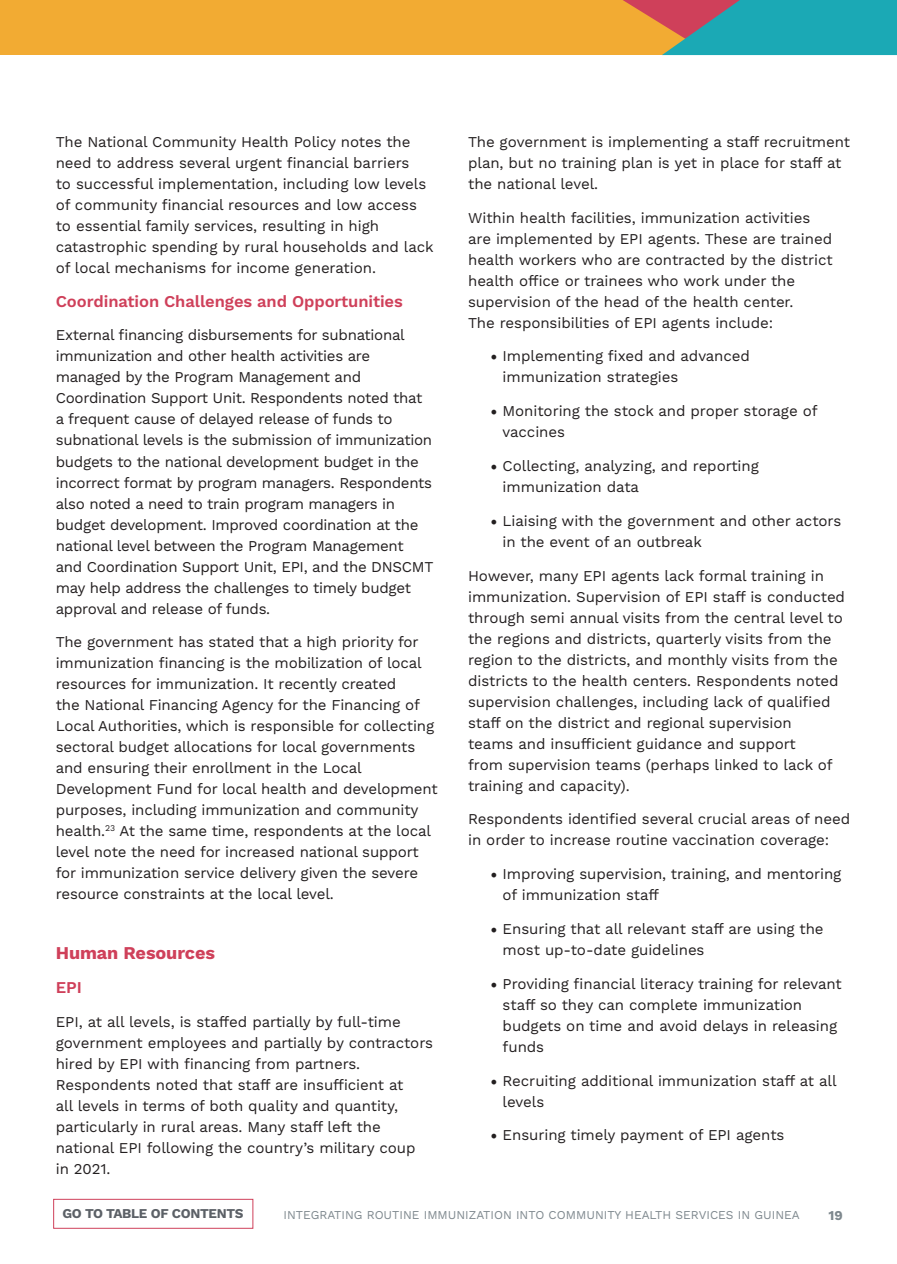
<style>
.page{position:relative;width:897px;height:1264px;background:#fff}
.page>*{position:absolute;margin:0;border:0;box-sizing:border-box;transform-origin:0 0}
.t1{font:700 18px "Work Sans";letter-spacing:-.005em;color:#cf405a}
.t2{font:600 16.5px "Work Sans";letter-spacing:-.005em;color:#cf405a}
.t3{font:15px/21px "Work Sans";letter-spacing:-.005em;color:#231f20}
.t4{font:700 13.5px "Work Sans";letter-spacing:-.025em;color:#5c6167}
.t5{font:700 13.5px "Work Sans";color:#7d878d}
.t6{font:12px "Work Sans";color:#7e888e}
.s1{font-family:"Minion Pro";font-size:18px}
</style>
<div class="page">
<div style="left:0;top:0;width:896px;height:55px;background:#f2ab33"></div>
<svg style="left:623px;top:0;width:273px;height:55px;background:#539995"></svg>
<div style="left:53px;top:1199px;width:200px;height:29px;border:1px solid #cf405a"></div>
<p class="t3" style="left:56px;top:132px;width:379px">The National Community Health Policy notes the need to address several urgent financial barriers<br>to successful implementation, including low levels of community financial resources and low access to essential family services, resulting in high catastrophic spending by rural households and lack of local mechanisms for income generation.</p>
<p class="t2" style="left:56px;top:291px;width:348px">Coordination Challenges and Opportunities</p>
<p class="t3" style="left:56px;top:325px;width:379px">External financing disbursements for subnational immunization and other health activities are managed by the Program Management and Coordination Support Unit. Respondents noted that a frequent cause of delayed release of funds to subnational levels is the submission of immunization budgets to the national development budget in the incorrect format by program managers. Respondents also noted a need to train program managers in budget development. Improved coordination at the national level between the Program Management and Coordination Support Unit, EPI, and the DNSCMT may help address the challenges to timely budget approval and release of funds.</p>
<p class="t3" style="left:56px;top:632px;width:383px">The government has stated that a high priority for immunization financing is the mobilization of local resources for immunization. It recently created<br>the National Financing Agency for the Financing of Local Authorities, which is responsible for collecting sectoral budget allocations for local governments and ensuring their enrollment in the Local Development Fund for local health and development purposes, including immunization and community health.<sup>23</sup> At the same time, respondents at the local level note the need for increased national support for immunization service delivery given the severe resource constraints at the local level.</p>
<p class="t1" style="left:56px;top:943px;width:161px">Human Resources</p>
<p class="t2" style="left:56px;top:978px;width:28px">EPI</p>
<p class="t3" style="left:56px;top:1012px;width:378px">EPI, at all levels, is staffed partially by full-time government employees and partially by contractors hired by EPI with financing from partners.<br>Respondents noted that staff are insufficient at<br>all levels in terms of both quality and quantity, particularly in rural areas. Many staff left the national EPI following the country’s military coup<br>in 2021.</p>
<p class="t3" style="left:468px;top:132px;width:383px">The government is implementing a staff recruitment plan, but no training plan is yet in place for staff at the national level.</p>
<p class="t3" style="left:468px;top:208px;width:366px">Within health facilities, immunization activities are implemented by EPI agents. These are trained health workers who are contracted by the district health office or trainees who work under the supervision of the head of the health center.<br>The responsibilities of EPI agents include:</p>
<p class="t3" style="left:502px;top:346px;width:249px;text-indent:-12px"><span class="s1">•</span> Implementing fixed and advanced immunization strategies</p>
<p class="t3" style="left:502px;top:401px;width:316px;text-indent:-12px"><span class="s1">•</span> Monitoring the stock and proper storage of vaccines</p>
<p class="t3" style="left:502px;top:456px;width:258px;text-indent:-12px"><span class="s1">•</span> Collecting, analyzing, and reporting immunization data</p>
<p class="t3" style="left:502px;top:511px;width:340px;text-indent:-12px"><span class="s1">•</span> Liaising with the government and other actors in the event of an outbreak</p>
<p class="t3" style="left:468px;top:565px;width:378px">However, many EPI agents lack formal training in immunization. Supervision of EPI staff is conducted through semi annual visits from the central level to the regions and districts, quarterly visits from the region to the districts, and monthly visits from the districts to the health centers. Respondents noted supervision challenges, including lack of qualified staff on the district and regional supervision<br>teams and insufficient guidance and support<br>from supervision teams (perhaps linked to lack of training and capacity).</p>
<p class="t3" style="left:468px;top:809px;width:383px">Respondents identified several crucial areas of need in order to increase routine vaccination coverage:</p>
<p class="t3" style="left:502px;top:864px;width:340px;text-indent:-12px"><span class="s1">•</span> Improving supervision, training, and mentoring of immunization staff</p>
<p class="t3" style="left:502px;top:919px;width:322px;text-indent:-12px"><span class="s1">•</span> Ensuring that all relevant staff are using the most up-to-date guidelines</p>
<p class="t3" style="left:502px;top:973px;width:341px;text-indent:-12px"><span class="s1">•</span> Providing financial literacy training for relevant staff so they can complete immunization budgets on time and avoid delays in releasing funds</p>
<p class="t3" style="left:502px;top:1070px;width:335px;text-indent:-12px"><span class="s1">•</span> Recruiting additional immunization staff at all levels</p>
<p class="t3" style="left:490px;top:1125px;width:295px"><span class="s1">•</span> Ensuring timely payment of EPI agents</p>
<p class="t4" style="left:63px;top:1205px;width:182px">GO TO TABLE OF CONTENTS</p>
<p class="t6" style="left:283px;top:1208px;width:517px">INTEGRATING ROUTINE IMMUNIZATION INTO COMMUNITY HEALTH SERVICES IN GUINEA</p>
<p class="t5" style="left:828px;top:1207px;width:16px">19</p>
</div>
